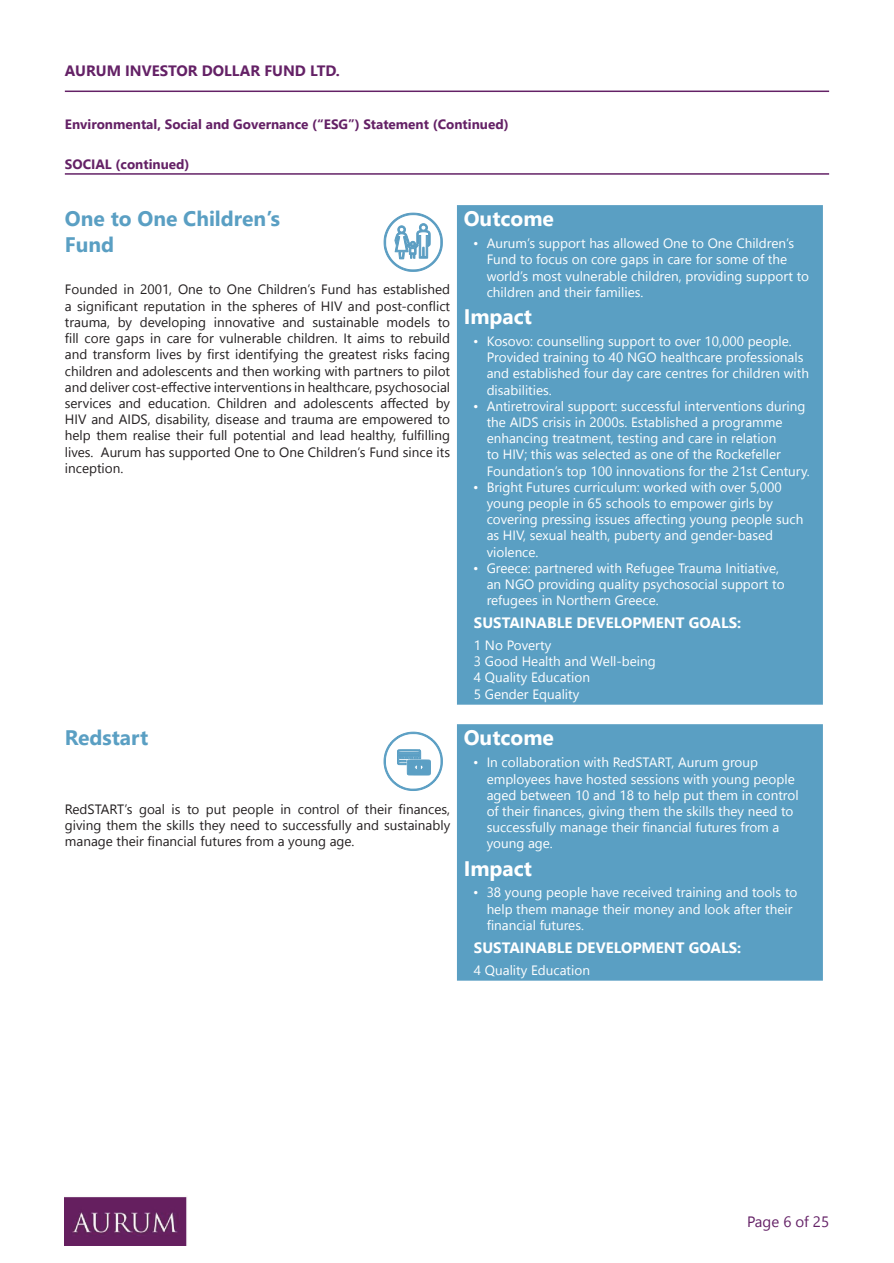
<style>
.page{position:relative;width:894px;height:1263px;background:#fff}
.page>*{position:absolute;margin:0;border:0;box-sizing:border-box;transform-origin:0 0}
.LightBlueTableHeader{font:700 21px "Segoe UI";color:#5a9fc3}
.WhiteTableHeader{font:700 21px "Segoe UI";color:#fff}
.WhiteSectionHeader{font:700 15px "Segoe UI";color:#fff}
.t1{font:700 15px "Segoe UI";color:#642166}
.t2{font:15px "Segoe UI";color:#642166}
.WhiteBodyText{font:13.5px/16.2px "Segoe UI";color:#fff}
.BodyText{font:13.5px/16.2px "Segoe UI";color:#231f20;text-align:justify}
.SectionHeaderRuleBel{font:700 13.5px "Segoe UI";color:#642166}
</style>
<div class="page">
<hr style="left:65px;top:91px;width:763px;height:1px;background:#642166">
<img style="left:65px;top:1197px;width:122px;height:48px">
<hr style="left:65px;top:173px;width:763px;height:2px;background:#642166">
<div style="left:457px;top:205px;width:365px;height:499px;background:#5a9fc3"></div>
<svg style="left:383px;top:212px;width:60px;height:60px"></svg>
<div style="left:457px;top:724px;width:365px;height:256px;background:#5a9fc3"></div>
<svg style="left:383px;top:731px;width:60px;height:60px"></svg>
<p class="t1" style="left:65px;top:58px;width:276px">AURUM INVESTOR DOLLAR FUND LTD.</p>
<p class="SectionHeaderRuleBel" style="left:65px;top:113px;width:445px">Environmental, Social and Governance (“ESG”) Statement (Continued)</p>
<p class="SectionHeaderRuleBel" style="left:65px;top:154px;width:126px">SOCIAL (continued)</p>
<p class="LightBlueTableHeader" style="left:65px;top:202px;width:216px">One to One Children’s</p>
<p class="LightBlueTableHeader" style="left:65px;top:227px;width:51px">Fund</p>
<p class="WhiteTableHeader" style="left:463px;top:202px;width:92px">Outcome</p>
<p class="WhiteBodyText" style="left:486px;top:235px;width:324px;text-indent:-14px">• Aurum’s support has allowed One to One Children’s<br>Fund to focus on core gaps in care for some of the world’s most vulnerable children, providing support to</p>
<p class="BodyText" style="left:65px;top:281px;width:386px">Founded in 2001, One to One Children’s Fund has established</p>
<p class="WhiteBodyText" style="left:486px;top:284px;width:158px">children and their families.</p>
<p class="BodyText" style="left:65px;top:297px;width:386px">a significant reputation in the spheres of HIV and post-conflict trauma, by developing innovative and sustainable models to fill core gaps in care for vulnerable children. It aims to rebuild and transform lives by first identifying the greatest risks facing children and adolescents and then working with partners to pilot and deliver cost-effective interventions in healthcare, psychosocial services and education. Children and adolescents affected by HIV and AIDS, disability, disease and trauma are empowered to help them realise their full potential and lead healthy, fulfilling lives. Aurum has supported One to One Children’s Fund since its inception.</p>
<p class="WhiteTableHeader" style="left:463px;top:300px;width:70px">Impact</p>
<p class="WhiteBodyText" style="left:486px;top:333px;width:324px;text-indent:-14px">• Kosovo: counselling support to over 10,000 people.<br>Provided training to 40 NGO healthcare professionals and established four day care centres for children with disabilities.</p>
<p class="WhiteBodyText" style="left:486px;top:398px;width:324px;text-indent:-14px">• Antiretroviral support: successful interventions during the AIDS crisis in 2000s. Established a programme enhancing treatment, testing and care in relation<br>to HIV; this was selected as one of the Rockefeller Foundation’s top 100 innovations for the 21st Century.</p>
<p class="WhiteBodyText" style="left:486px;top:479px;width:318px;text-indent:-14px">• Bright Futures curriculum: worked with over 5,000 young people in 65 schools to empower girls by covering pressing issues affecting young people such as HIV, sexual health, puberty and gender-based violence.</p>
<p class="WhiteBodyText" style="left:486px;top:560px;width:299px;text-indent:-14px">• Greece: partnered with Refugee Trauma Initiative, an NGO providing quality psychosocial support to refugees in Northern Greece.</p>
<p class="WhiteSectionHeader" style="left:474px;top:611px;width:269px">SUSTAINABLE DEVELOPMENT GOALS:</p>
<p class="WhiteBodyText" style="left:474px;top:637px;width:79px">1 No Poverty</p>
<p class="WhiteBodyText" style="left:474px;top:653px;width:183px">3 Good Health and Well-being</p>
<p class="WhiteBodyText" style="left:474px;top:669px;width:117px">4 Quality Education</p>
<p class="WhiteBodyText" style="left:474px;top:685px;width:107px">5 Gender Equality</p>
<p class="LightBlueTableHeader" style="left:65px;top:721px;width:85px">Redstart</p>
<p class="WhiteTableHeader" style="left:463px;top:721px;width:92px">Outcome</p>
<p class="WhiteBodyText" style="left:486px;top:754px;width:313px;text-indent:-14px">• In collaboration with RedSTART, Aurum group employees have hosted sessions with young people aged between 10 and 18 to help put them in control of their finances, giving them the skills they need to successfully manage their financial futures from a young age.</p>
<p class="BodyText" style="left:65px;top:800px;width:386px">RedSTART’s goal is to put people in control of their finances, giving them the skills they need to successfully and sustainably manage their financial futures from a young age.</p>
<p class="WhiteTableHeader" style="left:463px;top:851px;width:70px">Impact</p>
<p class="WhiteBodyText" style="left:486px;top:884px;width:312px;text-indent:-14px">• 38 young people have received training and tools to help them manage their money and look after their financial futures.</p>
<p class="WhiteSectionHeader" style="left:474px;top:935px;width:269px">SUSTAINABLE DEVELOPMENT GOALS:</p>
<p class="WhiteBodyText" style="left:474px;top:961px;width:117px">4 Quality Education</p>
<p class="t2" style="left:746px;top:1209px;width:84px">Page 6 of 25</p>
</div>
